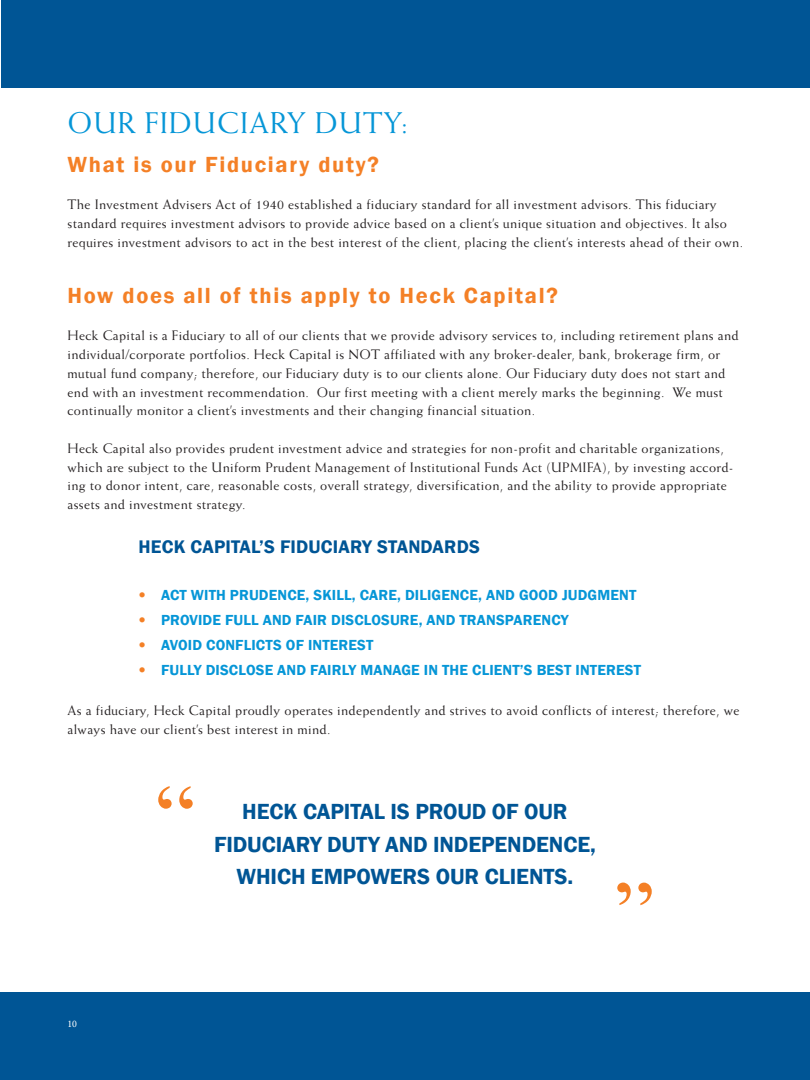
<style>
.page{position:relative;width:810px;height:1080px;background:#fff}
.page>*{position:absolute;margin:0;border:0;box-sizing:border-box;transform-origin:0 0}
.t1{font:90px "Times New Roman";color:#f48026}
.t2{font:30px "Weiss Std";letter-spacing:.03em;color:#0696d7}
.t3{font:600 22.5px/32.5px "Franklin Gothic";letter-spacing:-.005em;color:#005595;text-align:center}
.t4{font:600 22.5px "Franklin Gothic";letter-spacing:.075em;color:#f48026}
.t5{font:600 18.75px "Franklin Gothic";letter-spacing:.01em;color:#005595}
.t6{font:600 15px "Franklin Gothic";letter-spacing:.01em;color:#0696d7}
.t7{font:13.75px/18.8px "Weiss Std";letter-spacing:.025em;color:#231f20}
.t8{font:10px "Minion Pro";color:#fff}
.s1{font-family:"Weiss Std";font-weight:400;color:#f48026}
</style>
<div class="page">
<div style="left:0;top:992px;width:723px;height:88px;background:#005595"></div>
<div style="left:661px;top:1030px;width:149px;height:50px;background:#005595"></div>
<div style="left:560px;top:992px;width:250px;height:40px;background:#005595"></div>
<div style="left:1px;top:0;width:723px;height:88px;background:#005595"></div>
<div style="left:662px;top:38px;width:148px;height:50px;background:#005595"></div>
<div style="left:561px;top:0;width:249px;height:39px;background:#005595"></div>
<p class="t2" style="left:68px;top:105px;width:342px">OUR FIDUCIARY DUTY:</p>
<p class="t4" style="left:68px;top:150px;width:313px">What is our Fiduciary duty?</p>
<p class="t7" style="left:68px;top:195px;width:677px">The Investment Advisers Act of 1940 established a fiduciary standard for all investment advisors. This fiduciary standard requires investment advisors to provide advice based on a client’s unique situation and objectives. It also requires investment advisors to act in the best interest of the client, placing the client’s interests ahead of their own.</p>
<p class="t4" style="left:68px;top:282px;width:492px">How does all of this apply to Heck Capital?</p>
<p class="t7" style="left:68px;top:326px;width:673px">Heck Capital is a Fiduciary to all of our clients that we provide advisory services to, including retirement plans and individual/corporate portfolios. Heck Capital is NOT affiliated with any broker-dealer, bank, brokerage firm, or mutual fund company; therefore, our Fiduciary duty is to our clients alone. Our Fiduciary duty does not start and end with an investment recommendation. Our first meeting with a client merely marks the beginning. We must continually monitor a client’s investments and their changing financial situation.</p>
<p class="t7" style="left:68px;top:439px;width:668px">Heck Capital also provides prudent investment advice and strategies for non-profit and charitable organizations, which are subject to the Uniform Prudent Management of Institutional Funds Act (UPMIFA), by investing accord&shy;ing to donor intent, care, reasonable costs, overall strategy, diversification, and the ability to provide appropriate assets and investment strategy.</p>
<p class="t5" style="left:139px;top:535px;width:343px">HECK CAPITAL’S FIDUCIARY STANDARDS</p>
<p class="t6" style="left:139px;top:586px;width:499px"><span class="s1">•</span> ACT WITH PRUDENCE, SKILL, CARE, DILIGENCE, AND GOOD JUDGMENT</p>
<p class="t6" style="left:139px;top:611px;width:432px"><span class="s1">•</span> PROVIDE FULL AND FAIR DISCLOSURE, AND TRANSPARENCY</p>
<p class="t6" style="left:139px;top:636px;width:236px"><span class="s1">•</span> AVOID CONFLICTS OF INTEREST</p>
<p class="t6" style="left:139px;top:661px;width:504px"><span class="s1">•</span> FULLY DISCLOSE AND FAIRLY MANAGE IN THE CLIENT’S BEST INTEREST</p>
<p class="t7" style="left:68px;top:701px;width:674px">As a fiduciary, Heck Capital proudly operates independently and strives to avoid conflicts of interest; therefore, we</p>
<p class="t7" style="left:68px;top:720px;width:265px">always have our client’s best interest in mind.</p>
<p class="t8" style="left:68px;top:1017px;width:11px">10</p>
<p class="t1" style="left:155px;top:753px;width:41px">“</p>
<p class="t3" style="left:242px;top:796px;width:327px">HECK CAPITAL IS PROUD OF OUR</p>
<p class="t3" style="left:214px;top:828px;width:383px">FIDUCIARY DUTY AND INDEPENDENCE,<br>WHICH EMPOWERS OUR CLIENTS.</p>
<p class="t1" style="left:655px;top:938px;width:41px;rotate:-180deg">“</p>
</div>
